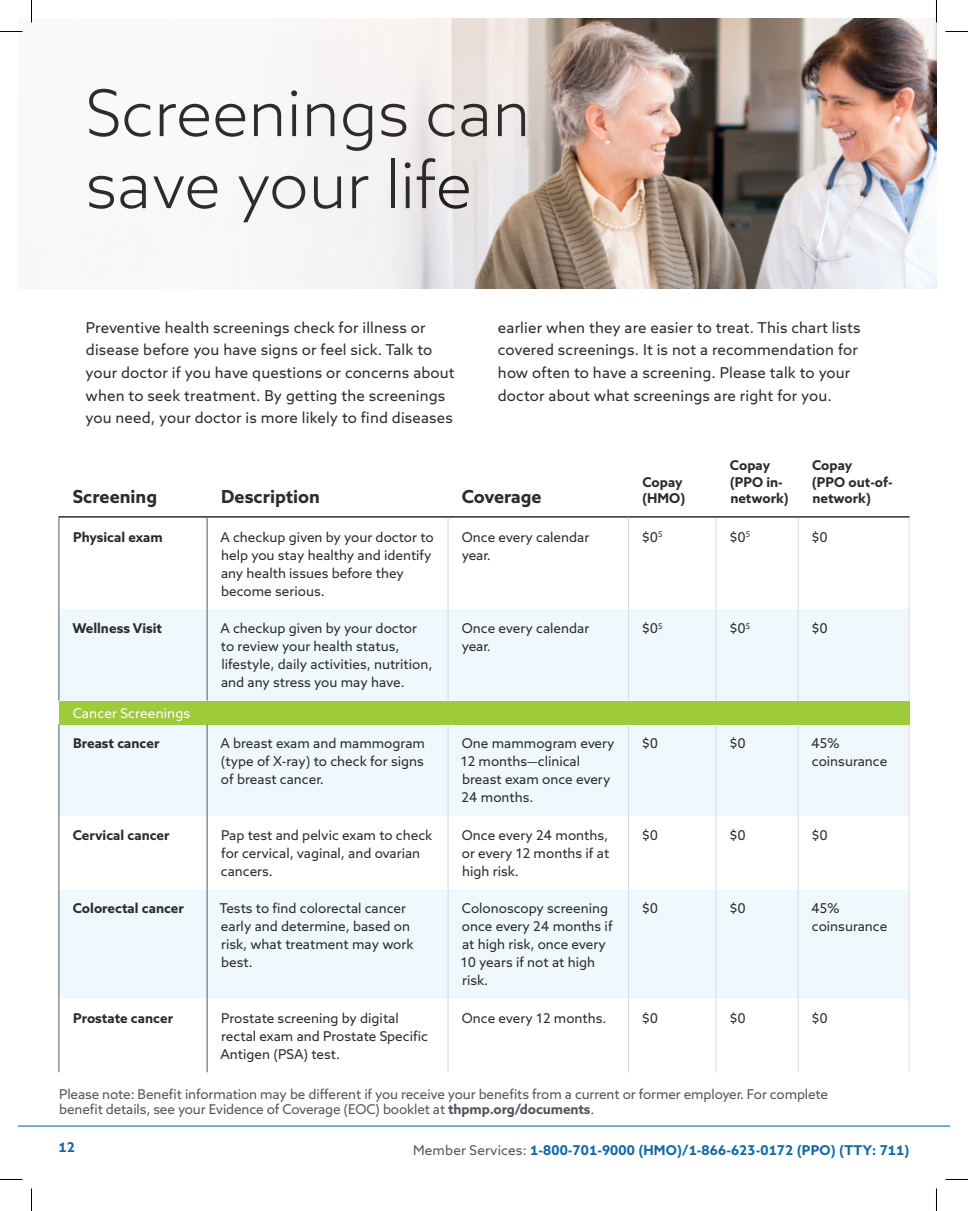
<style>
.page{position:relative;width:968px;height:1211px;background:#fff}
.page>*{position:absolute;margin:0;border:0;box-sizing:border-box;transform-origin:0 0}
.t1{font:300 64.5px/72px "Point 32 Health Sans";color:#2e2b2c}
.Table_Column_Header{font:700 18px "Point 32 Health Sans";color:#2e2b2c}
.Body{font:15px/22.5px "Point 32 Health Sans";letter-spacing:.01em;color:#2e2b2c}
.Table_Body{font:13.5px/18px "Point 32 Health Sans";color:#2e2b2c}
.Disclaimer{font:13.5px/15px "Point 32 Health Sans";letter-spacing:-.01em;color:#52575f}
.Table_Row_Header{font:700 13.5px "Point 32 Health Sans";color:#2e2b2c}
.t2{font:700 13.5px "Point 32 Health Sans";letter-spacing:.01em;color:#1268a7}
.Table_Column_Header-2{font:700 13.5px/16.5px "Point 32 Health Sans";color:#2e2b2c}
.Table_Section_Header{font:13.5px "Point 32 Health Sans";letter-spacing:.01em;color:#fff}
.s1{color:#231f20}
.s2{font-weight:700}
.s3{font-weight:400;color:#52575f}
</style>
<div class="page">
<img style="left:20px;top:18px;width:916px;height:270px">
<svg style="left:59px;top:609px;width:849px;height:389px;fill:#eef8fd"></svg>
<div style="left:59px;top:700px;width:850px;height:24px;background:#9ecb3a"></div>
<hr style="left:447px;top:517px;width:1px;height:92px;background:#d8d9db">
<hr style="left:628px;top:517px;width:1px;height:92px;background:#d8d9db">
<hr style="left:447px;top:609px;width:1px;height:91px;background:#d8d9db">
<hr style="left:628px;top:609px;width:1px;height:91px;background:#d8d9db">
<hr style="left:447px;top:724px;width:1px;height:92px;background:#d8d9db">
<hr style="left:628px;top:724px;width:1px;height:92px;background:#d8d9db">
<hr style="left:447px;top:816px;width:1px;height:73px;background:#d8d9db">
<hr style="left:628px;top:816px;width:1px;height:73px;background:#d8d9db">
<hr style="left:447px;top:889px;width:1px;height:109px;background:#d8d9db">
<hr style="left:628px;top:889px;width:1px;height:109px;background:#d8d9db">
<hr style="left:447px;top:998px;width:1px;height:74px;background:#d8d9db">
<hr style="left:628px;top:998px;width:1px;height:74px;background:#d8d9db">
<hr style="left:207px;top:516px;width:241px;height:1px;background:#2e2b2c">
<hr style="left:448px;top:516px;width:180px;height:1px;background:#2e2b2c">
<hr style="left:58px;top:517px;width:1px;height:92px;background:#52575f">
<hr style="left:58px;top:609px;width:1px;height:91px;background:#52575f">
<hr style="left:58px;top:724px;width:1px;height:92px;background:#52575f">
<hr style="left:58px;top:816px;width:1px;height:73px;background:#52575f">
<hr style="left:58px;top:889px;width:1px;height:109px;background:#52575f">
<hr style="left:58px;top:998px;width:1px;height:74px;background:#52575f">
<hr style="left:207px;top:517px;width:1px;height:92px;background:#52575f">
<hr style="left:207px;top:609px;width:1px;height:91px;background:#52575f">
<hr style="left:207px;top:724px;width:1px;height:92px;background:#52575f">
<hr style="left:207px;top:816px;width:1px;height:73px;background:#52575f">
<hr style="left:207px;top:889px;width:1px;height:109px;background:#52575f">
<hr style="left:207px;top:998px;width:1px;height:74px;background:#52575f">
<hr style="left:715px;top:517px;width:1px;height:92px;background:#d8d9db">
<hr style="left:797px;top:517px;width:1px;height:92px;background:#d8d9db">
<hr style="left:908px;top:517px;width:1px;height:92px;background:#d8d9db">
<hr style="left:715px;top:609px;width:1px;height:91px;background:#d8d9db">
<hr style="left:797px;top:609px;width:1px;height:91px;background:#d8d9db">
<hr style="left:908px;top:609px;width:1px;height:91px;background:#d8d9db">
<hr style="left:715px;top:724px;width:1px;height:92px;background:#d8d9db">
<hr style="left:797px;top:724px;width:1px;height:92px;background:#d8d9db">
<hr style="left:908px;top:724px;width:1px;height:92px;background:#d8d9db">
<hr style="left:715px;top:816px;width:1px;height:73px;background:#d8d9db">
<hr style="left:797px;top:816px;width:1px;height:73px;background:#d8d9db">
<hr style="left:908px;top:816px;width:1px;height:73px;background:#d8d9db">
<hr style="left:715px;top:889px;width:1px;height:109px;background:#d8d9db">
<hr style="left:797px;top:889px;width:1px;height:109px;background:#d8d9db">
<hr style="left:908px;top:889px;width:1px;height:109px;background:#d8d9db">
<hr style="left:715px;top:998px;width:1px;height:74px;background:#d8d9db">
<hr style="left:797px;top:998px;width:1px;height:74px;background:#d8d9db">
<hr style="left:908px;top:998px;width:1px;height:74px;background:#d8d9db">
<hr style="left:58px;top:516px;width:149px;height:1px;background:#2e2b2c">
<hr style="left:628px;top:516px;width:88px;height:1px;background:#2e2b2c">
<hr style="left:716px;top:516px;width:82px;height:1px;background:#2e2b2c">
<hr style="left:798px;top:516px;width:111px;height:1px;background:#2e2b2c">
<hr style="left:18px;top:1125px;width:918px;height:1px;background:#1268a7">
<svg style="left:936px;top:1125px;width:14px;height:1px"></svg>
<hr style="left:935px;top:0;width:2px;height:22px;background:#fff">
<svg style="left:0;top:31px;width:22px;height:1px"></svg>
<svg style="left:945px;top:31px;width:23px;height:1px"></svg>
<svg style="left:0;top:1179px;width:22px;height:1px"></svg>
<svg style="left:945px;top:1179px;width:23px;height:1px"></svg>
<svg style="left:31px;top:0;width:1px;height:22px"></svg>
<svg style="left:31px;top:1188px;width:1px;height:22px"></svg>
<svg style="left:936px;top:0;width:1px;height:22px"></svg>
<svg style="left:936px;top:1188px;width:1px;height:22px"></svg>
<h1 class="t1" style="left:86px;top:77px;width:446px">Screenings can save your lif<span class="s1">e</span></h1>
<p class="Body" style="left:85px;top:316px;width:371px">Preventive health screenings check for illness or disease before you have signs or feel sick. Talk to your doctor if you have questions or concerns about when to seek treatment. By getting the screenings you need, your doctor is more likely to find diseases</p>
<p class="Body" style="left:498px;top:316px;width:364px">earlier when they are easier to treat. This chart lists covered screenings. It is not a recommendation for how often to have a screening. Please talk to your doctor about what screenings are right for you.</p>
<p class="Table_Column_Header" style="left:73px;top:485px;width:86px">Screening</p>
<p class="Table_Column_Header" style="left:221px;top:485px;width:100px">Description</p>
<p class="Table_Column_Header" style="left:462px;top:485px;width:81px">Coverage</p>
<p class="Table_Column_Header-2" style="left:642px;top:473px;width:42px">Copay</p>
<p class="Table_Column_Header-2" style="left:642px;top:490px;width:45px">(HMO)</p>
<p class="Table_Column_Header-2" style="left:729px;top:457px;width:61px">Copay (PPO in&shy;network)</p>
<p class="Table_Column_Header-2" style="left:811px;top:457px;width:82px">Copay<br>(PPO out-of&shy;network)</p>
<p class="Table_Row_Header" style="left:73px;top:528px;width:91px">Physical exam</p>
<p class="Table_Body" style="left:220px;top:527px;width:215px">A checkup given by your doctor to help you stay healthy and identify any health issues before they become serious.</p>
<p class="Table_Body" style="left:462px;top:527px;width:129px">Once every calendar year.</p>
<p class="Table_Body" style="left:642px;top:527px;width:22px">$0<sup>5</sup></p>
<p class="Table_Body" style="left:729px;top:527px;width:22px">$0<sup>5</sup></p>
<p class="Table_Body" style="left:811px;top:527px;width:18px">$0</p>
<p class="Table_Row_Header" style="left:73px;top:619px;width:91px">Wellness Visit</p>
<p class="Table_Body" style="left:220px;top:619px;width:213px">A checkup given by your doctor to review your health status, lifestyle, daily activities, nutrition, and any stress you may have.</p>
<p class="Table_Body" style="left:462px;top:619px;width:129px">Once every calendar year.</p>
<p class="Table_Body" style="left:642px;top:619px;width:22px">$0<sup>5</sup></p>
<p class="Table_Body" style="left:729px;top:619px;width:22px">$0<sup>5</sup></p>
<p class="Table_Body" style="left:811px;top:619px;width:18px">$0</p>
<p class="Table_Section_Header" style="left:73px;top:704px;width:119px">Cancer Screenings</p>
<p class="Table_Row_Header" style="left:73px;top:734px;width:88px">Breast cancer</p>
<p class="Table_Body" style="left:220px;top:734px;width:206px;text-align:justify">A breast exam and mammogram (type of X-ray) to check for signs of breast cancer.</p>
<p class="Table_Body" style="left:461px;top:734px;width:155px">One mammogram every<br>12 months—clinical breast exam once every<br>24 months.</p>
<p class="Table_Body" style="left:642px;top:734px;width:18px">$0</p>
<p class="Table_Body" style="left:729px;top:734px;width:18px">$0</p>
<p class="Table_Body" style="left:811px;top:734px;width:78px">45% coinsurance</p>
<p class="Table_Row_Header" style="left:73px;top:826px;width:98px">Cervical cancer</p>
<p class="Table_Body" style="left:221px;top:826px;width:213px">Pap test and pelvic exam to check for cervical, vaginal, and ovarian cancers.</p>
<p class="Table_Body" style="left:462px;top:826px;width:149px;text-align:justify">Once every 24 months, or every 12 months if at high risk.</p>
<p class="Table_Body" style="left:642px;top:826px;width:18px">$0</p>
<p class="Table_Body" style="left:729px;top:826px;width:18px">$0</p>
<p class="Table_Body" style="left:811px;top:826px;width:18px">$0</p>
<p class="Table_Row_Header" style="left:73px;top:899px;width:113px">Colorectal cancer</p>
<p class="Table_Body" style="left:219px;top:899px;width:196px">Tests to find colorectal cancer early and determine, based on risk, what treatment may work best.</p>
<p class="Table_Body" style="left:461px;top:899px;width:153px">Colonoscopy screening once every 24 months if at high risk, once every<br>10 years if not at high risk.</p>
<p class="Table_Body" style="left:642px;top:899px;width:18px">$0</p>
<p class="Table_Body" style="left:729px;top:899px;width:18px">$0</p>
<p class="Table_Body" style="left:811px;top:899px;width:78px">45% coinsurance</p>
<p class="Table_Row_Header" style="left:73px;top:1009px;width:101px">Prostate cancer</p>
<p class="Table_Body" style="left:220px;top:1008px;width:209px">Prostate screening by digital rectal exam and Prostate Specific<br>Antigen (PSA) test.</p>
<p class="Table_Body" style="left:462px;top:1008px;width:146px">Once every 12 months.</p>
<p class="Table_Body" style="left:642px;top:1008px;width:18px">$0</p>
<p class="Table_Body" style="left:729px;top:1008px;width:18px">$0</p>
<p class="Table_Body" style="left:811px;top:1008px;width:18px">$0</p>
<p class="Disclaimer" style="left:59px;top:1086px;width:770px">Please note: Benefit information may be different if you receive your benefits from a current or former employer. For complete benefit details, see your Evidence of Coverage (EOC) booklet at <span class="s2">thpmp.org/documents</span>.</p>
<p class="t2" style="left:58px;top:1138px;width:18px">12</p>
<p class="t2" style="left:413px;top:1141px;width:498px"><span class="s3">Member Services:</span> 1-800-701-9000 (HMO)/1-866-623-0172 (PPO) (TTY: 711)</p>
</div>
